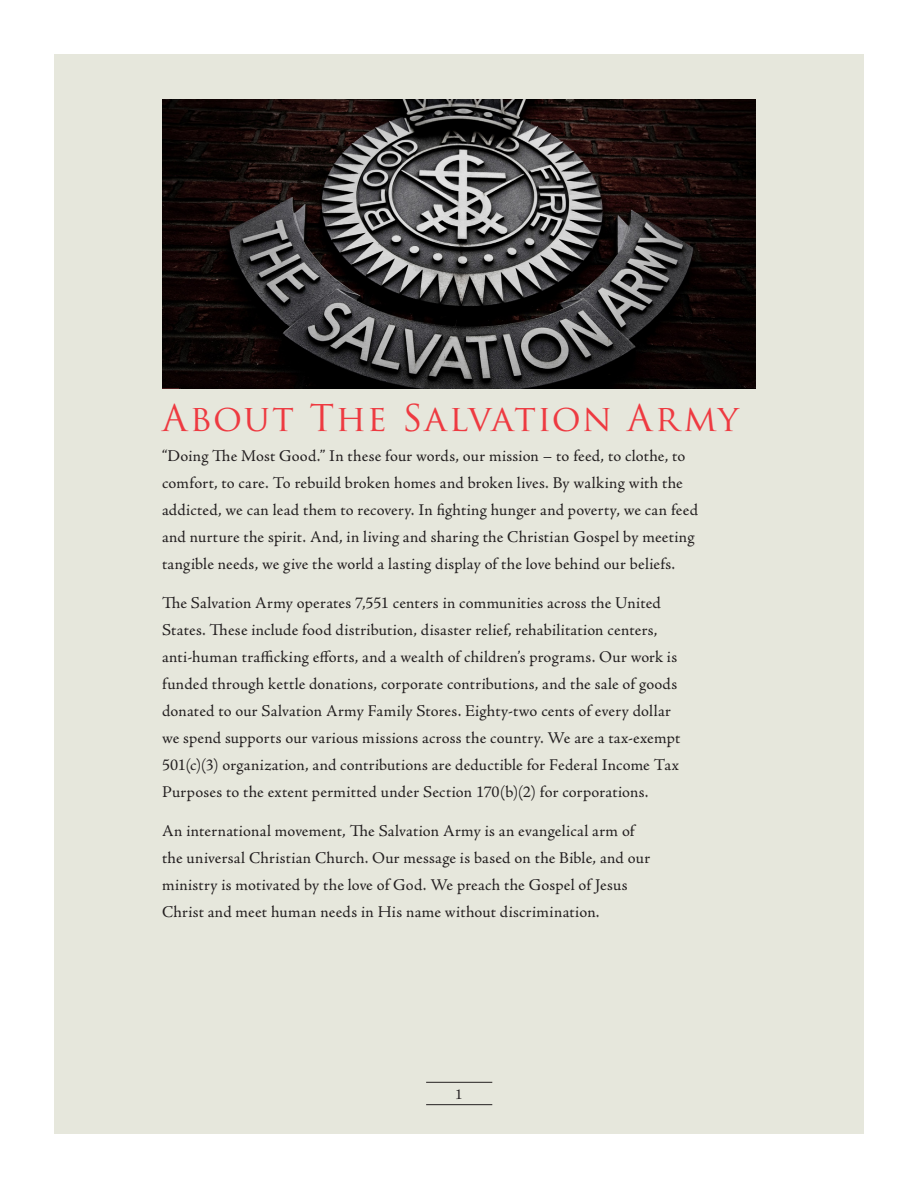
<style>
.page{position:relative;width:918px;height:1188px;background:#fff}
.page>*{position:absolute;margin:0;border:0;box-sizing:border-box;transform-origin:0 0}
.t1{font:36px "Trajan Pro";letter-spacing:.035em;color:#ee3a41}
.Body_Copy{font:16.5px/27px "Adobe Jenson Pro";letter-spacing:.015em;color:#231f20}
.Body_Copy-2{font:15px "Adobe Jenson Pro";color:#231f20}
</style>
<div class="page">
<div style="left:54px;top:54px;width:810px;height:1080px;background:#e6e7dc"></div>
<hr style="left:426px;top:1082px;width:66px;height:1px;background:#231f20">
<hr style="left:426px;top:1104px;width:66px;height:1px;background:#231f20">
<img style="left:162px;top:99px;width:594px;height:289px">
<p class="t1" style="left:162px;top:395px;width:578px">About The Salvation Army</p>
<p class="Body_Copy" style="left:162px;top:443px;width:538px">“Doing The Most Good.” In these four words, our mission – to feed, to clothe, to comfort, to care. To rebuild broken homes and broken lives. By walking with the addicted, we can lead them to recovery. In fighting hunger and poverty, we can feed and nurture the spirit. And, in living and sharing the Christian Gospel by meeting tangible needs, we give the world a lasting display of the love behind our beliefs.</p>
<p class="Body_Copy" style="left:162px;top:590px;width:520px">The Salvation Army operates 7,551 centers in communities across the United States. These include food distribution, disaster relief, rehabilitation centers, anti-human trafficking efforts, and a wealth of children’s programs. Our work is funded through kettle donations, corporate contributions, and the sale of goods donated to our Salvation Army Family Stores. Eighty-two cents of every dollar we spend supports our various missions across the country. We are a tax-exempt 501(c)(3) organization, and contributions are deductible for Federal Income Tax Purposes to the extent permitted under Section 170(b)(2) for corporations.</p>
<p class="Body_Copy" style="left:162px;top:818px;width:490px">An international movement, The Salvation Army is an evangelical arm of the universal Christian Church. Our message is based on the Bible, and our ministry is motivated by the love of God. We preach the Gospel of Jesus Christ and meet human needs in His name without discrimination.</p>
<p class="Body_Copy-2" style="left:455px;top:1086px;width:9px">1</p>
</div>
